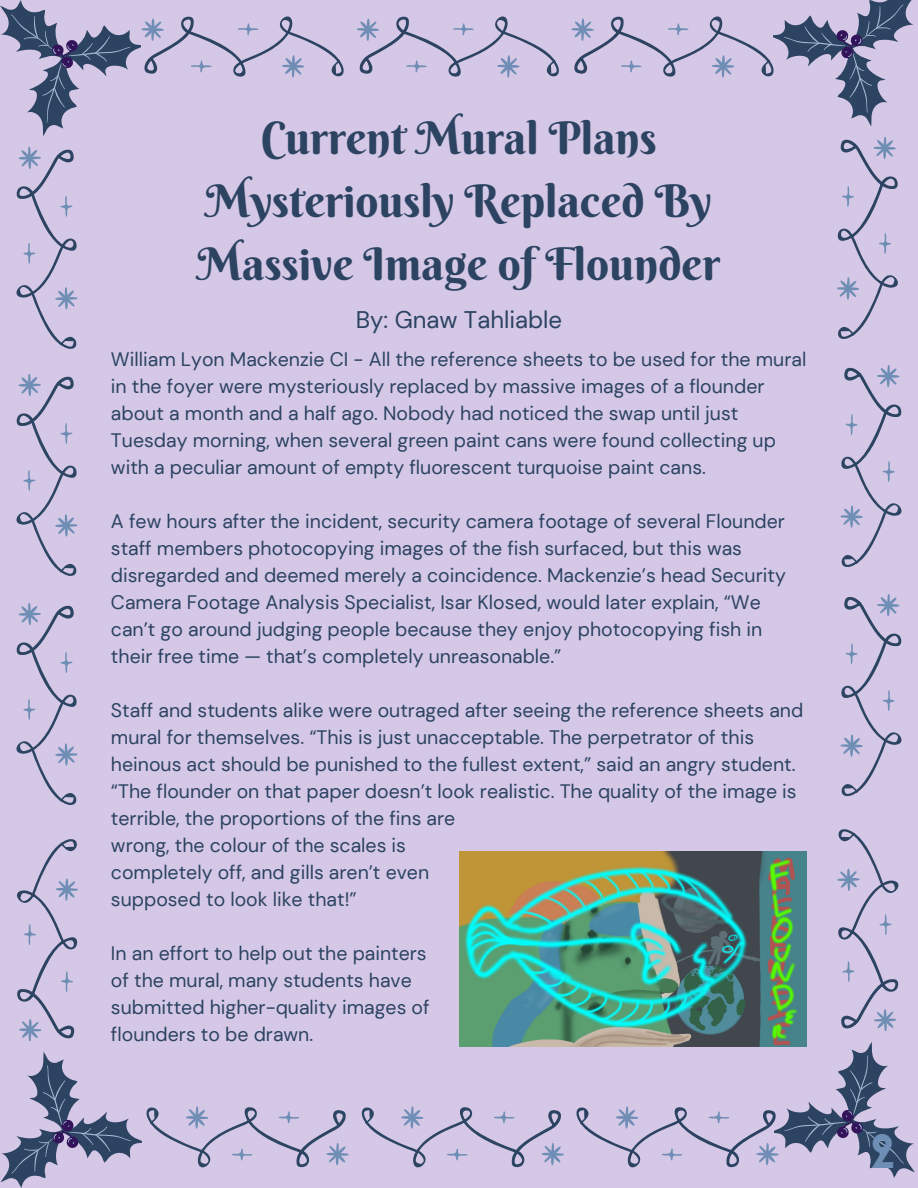
<style>
.page{position:relative;width:918px;height:1188px;background:#d5c8e6}
.page>*{position:absolute;margin:0;border:0;box-sizing:border-box;transform-origin:0 0}
.t1{font:45px/63px "Berkshire Swash";color:#2c4362;text-align:center}
.t2{font:45px "Sifonn Basic";color:#6f8eb5}
.t3{font:24px "DM Sans";color:#2c4362}
.t4{font:19.5px/27px "DM Sans";color:#2c4362}
</style>
<div class="page">
<img style="left:459px;top:851px;width:348px;height:196px">
<svg style="left:16px;top:147px;width:62px;height:202px"></svg>
<svg style="left:16px;top:374px;width:62px;height:202px"></svg>
<svg style="left:361px;top:1106px;width:203px;height:62px"></svg>
<svg style="left:357px;top:16px;width:202px;height:62px"></svg>
<svg style="left:0;top:0;width:344px;height:136px"></svg>
<svg style="left:575px;top:1042px;width:340px;height:136px"></svg>
<svg style="left:837px;top:829px;width:62px;height:203px"></svg>
<svg style="left:16px;top:603px;width:62px;height:202px"></svg>
<svg style="left:0;top:1052px;width:349px;height:136px"></svg>
<svg style="left:17px;top:839px;width:61px;height:202px"></svg>
<svg style="left:571px;top:0;width:343px;height:126px"></svg>
<svg style="left:837px;top:137px;width:61px;height:202px"></svg>
<svg style="left:840px;top:365px;width:62px;height:202px"></svg>
<svg style="left:840px;top:594px;width:62px;height:203px"></svg>
<p class="t1" style="left:197px;top:106px;width:525px">Current Mural Plans<br>Mysteriously Replaced By<br>Massive Image of Flounder</p>
<p class="t3" style="left:356px;top:304px;width:208px">By: Gnaw Tahliable</p>
<p class="t4" style="left:111px;top:346px;width:697px">William Lyon Mackenzie CI - All the reference sheets to be used for the mural in the foyer were mysteriously replaced by massive images of a flounder about a month and a half ago. Nobody had noticed the swap until just Tuesday morning, when several green paint cans were found collecting up with a peculiar amount of empty fluorescent turquoise paint cans.</p>
<p class="t4" style="left:111px;top:508px;width:676px">A few hours after the incident, security camera footage of several Flounder staff members photocopying images of the fish surfaced, but this was disregarded and deemed merely a coincidence. Mackenzie’s head Security Camera Footage Analysis Specialist, Isar Klosed, would later explain, “We can’t go around judging people because they enjoy photocopying fish in their free time — that’s completely unreasonable.”</p>
<p class="t4" style="left:111px;top:697px;width:694px">Staff and students alike were outraged after seeing the reference sheets and mural for themselves. “This is just unacceptable. The perpetrator of this heinous act should be punished to the fullest extent,” said an angry student. “The flounder on that paper doesn’t look realistic. The quality of the image is terrible, the proportions of the fins are</p>
<p class="t4" style="left:111px;top:832px;width:297px">wrong, the colour of the scales is</p>
<p class="t4" style="left:111px;top:859px;width:320px">completely off, and gills aren’t even</p>
<p class="t4" style="left:111px;top:886px;width:247px">supposed to look like that!”</p>
<p class="t4" style="left:111px;top:940px;width:317px">In an effort to help out the painters</p>
<p class="t4" style="left:111px;top:967px;width:302px">of the mural, many students have</p>
<p class="t4" style="left:111px;top:994px;width:320px">submitted higher-quality images of</p>
<p class="t4" style="left:111px;top:1021px;width:204px">flounders to be drawn.</p>
<p class="t2" style="left:871px;top:1134px;width:25px">2</p>
</div>
